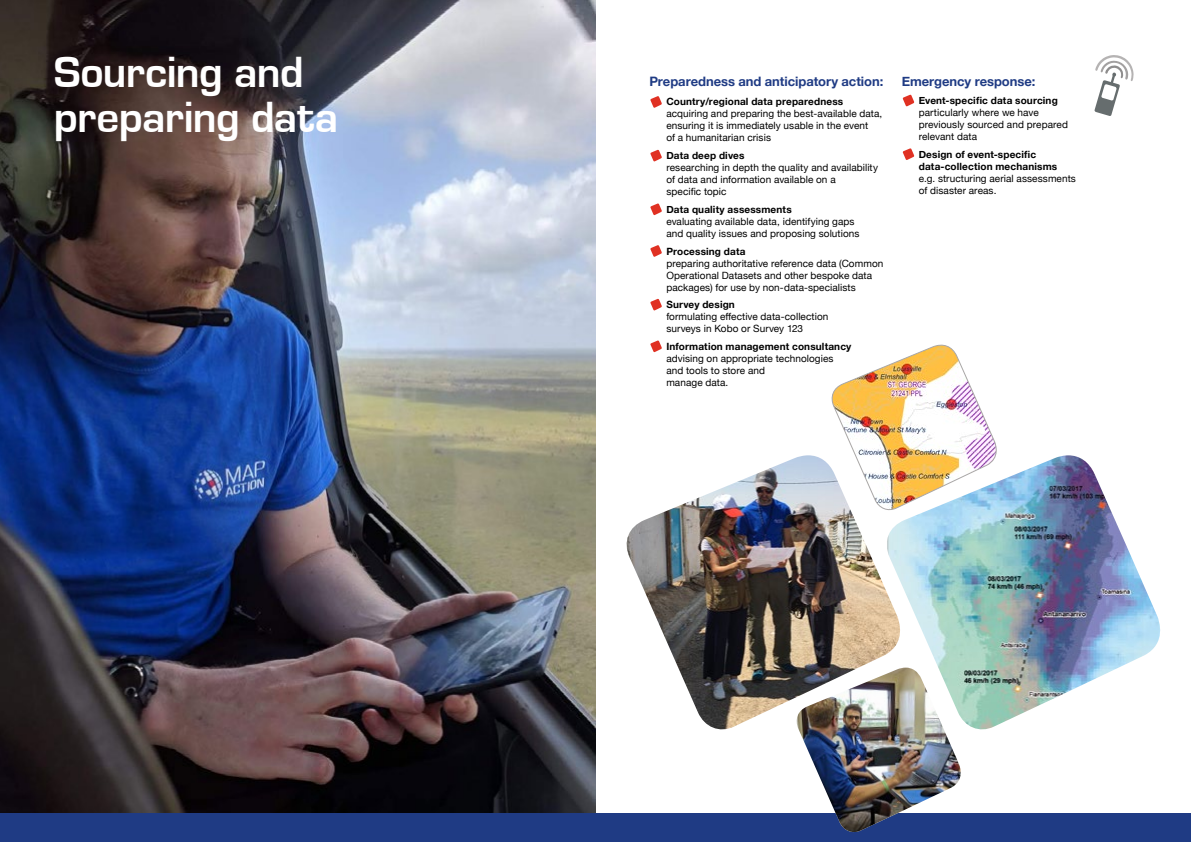
<style>
.page{position:relative;width:1191px;height:842px;background:#fff}
.page>*{position:absolute;margin:0;border:0;box-sizing:border-box;transform-origin:0 0}
.t1{font:700 45px/45px "Eurostile";letter-spacing:-.015em;color:#fff}
.t2{font:700 13px "Helvetica Neue";letter-spacing:-.005em;color:#1f3b84}
.t3{font:10px/12px "Helvetica Neue";letter-spacing:.005em;color:#000}
.t4{font:700 10px/12px "Helvetica Neue";letter-spacing:.015em;color:#000}
</style>
<div class="page">
<img style="left:0;top:0;width:595px;height:814px">
<svg style="left:650px;top:96px;width:12px;height:12px"></svg>
<svg style="left:650px;top:150px;width:12px;height:11px"></svg>
<svg style="left:650px;top:203px;width:12px;height:12px"></svg>
<svg style="left:650px;top:245px;width:12px;height:12px"></svg>
<svg style="left:650px;top:299px;width:12px;height:11px"></svg>
<svg style="left:650px;top:340px;width:12px;height:12px"></svg>
<svg style="left:902px;top:95px;width:12px;height:11px"></svg>
<svg style="left:902px;top:148px;width:12px;height:12px"></svg>
<div style="left:0;top:814px;width:1191px;height:28px;background:#1f3b84"></div>
<img style="left:626px;top:455px;width:256px;height:275px">
<img style="left:885px;top:455px;width:276px;height:275px">
<img style="left:794px;top:668px;width:170px;height:164px">
<img style="left:829px;top:344px;width:171px;height:168px">
<svg style="left:1094px;top:55px;width:39px;height:61px"></svg>
<h1 class="t1" style="left:54px;top:50px;width:286px">Sourcing and preparing data</h1>
<h2 class="t2" style="left:649px;top:72px;width:235px">Preparedness and anticipatory action:</h2>
<p class="t4" style="left:666px;top:96px;width:178px">Country/regional data preparedness</p>
<p class="t3" style="left:666px;top:108px;width:217px">acquiring and preparing the best-available data, ensuring it is immediately usable in the event<br>of a humanitarian crisis</p>
<p class="t4" style="left:666px;top:150px;width:80px">Data deep dives</p>
<p class="t3" style="left:666px;top:162px;width:213px">researching in depth the quality and availability of data and information available on a<br>specific topic</p>
<p class="t4" style="left:666px;top:204px;width:127px">Data quality assessments</p>
<p class="t3" style="left:666px;top:216px;width:195px">evaluating available data, identifying gaps and quality issues and proposing solutions</p>
<p class="t4" style="left:666px;top:245px;width:81px">Processing data</p>
<p class="t3" style="left:666px;top:257px;width:218px">preparing authoritative reference data (Common<br>Operational Datasets and other bespoke data packages) for use by non-data-specialists</p>
<p class="t4" style="left:666px;top:299px;width:70px">Survey design</p>
<p class="t3" style="left:666px;top:311px;width:164px">formulating effective data-collection surveys in Kobo or Survey 123</p>
<p class="t4" style="left:666px;top:341px;width:186px">Information management consultancy</p>
<p class="t3" style="left:666px;top:353px;width:169px">advising on appropriate technologies and tools to store and<br>manage data.</p>
<h2 class="t2" style="left:901px;top:72px;width:135px">Emergency response:</h2>
<p class="t4" style="left:918px;top:95px;width:141px">Event-specific data sourcing</p>
<p class="t3" style="left:918px;top:107px;width:151px">particularly where we have previously sourced and prepared relevant data</p>
<p class="t4" style="left:918px;top:148px;width:140px">Design of event-specific data-collection mechanisms</p>
<p class="t3" style="left:918px;top:173px;width:159px">e.g. structuring aerial assessments of disaster areas.</p>
</div>
